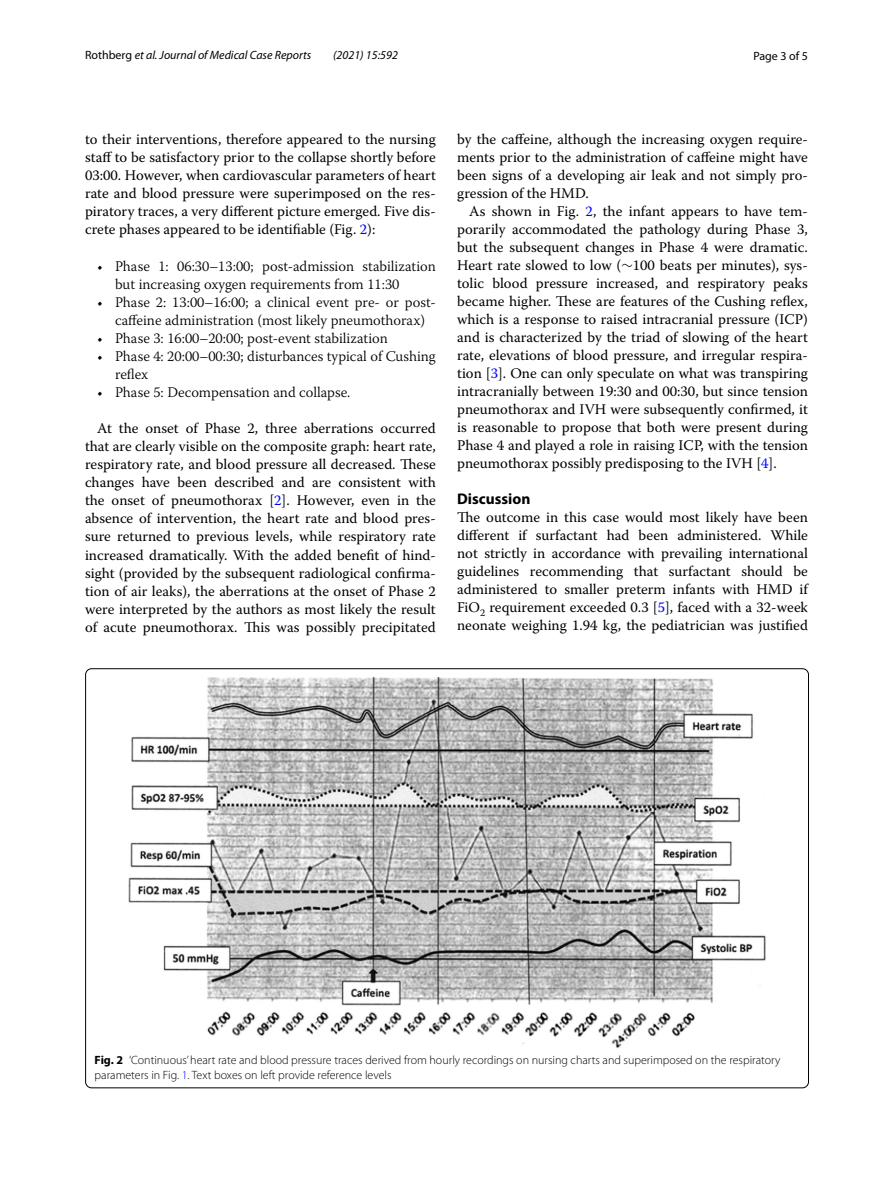
<style>
.page{position:relative;width:893px;height:1187px;background:#fff}
.page>*{position:absolute;margin:0;border:0;box-sizing:border-box;transform-origin:0 0}
.t1{font:700 15.45px "Myriad Pro";color:#000}
.t2{font:14.7px/18px "Warnock Pro";color:#000;text-align:justify}
.t3{font:300 14.7px/18px "Warnock Pro";color:#000}
.t4{font:300 12px/15px "Myriad Pro";color:#000}
.t5{font:italic 12px "Myriad Pro";color:#000}
.t6{font:12px "Myriad Pro";color:#000}
.s1{font-style:normal}
.s2{color:#00f}
.s3{font-family:"MTSY"}
.s4{font-weight:700}
</style>
<div class="page">
<img style="left:128px;top:677px;width:638px;height:371px">
<p class="t5" style="left:85px;top:48px;width:228px"><span class="s1">Rothberg</span> et al. Journal of Medical Case Reports</p>
<p class="t5" style="left:333px;top:48px;width:66px">(2021) 15:592</p>
<p class="t6" style="left:753px;top:48px;width:56px">Page 3 of 5</p>
<p class="t2" style="left:85px;top:130px;width:352px">to their interventions, therefore appeared to the nursing staff to be satisfactory prior to the collapse shortly before 03:00. However, when cardiovascular parameters of heart rate and blood pressure were superimposed on the res&shy;piratory traces, a very different picture emerged. Five dis&shy;crete phases appeared to be identifiable (Fig. <span class="s2">2</span>):</p>
<p class="t3" style="left:115px;top:256px;width:322px;text-indent:-18px">• Phase 1: 06:30–13:00; post-admission stabilization but increasing oxygen requirements from 11:30</p>
<p class="t3" style="left:97px;top:292px;width:340px;text-align:center">• Phase 2: 13:00–16:00; a clinical event pre- or post&shy;caffeine administration (most likely pneumothorax)</p>
<p class="t3" style="left:97px;top:328px;width:292px">• Phase 3: 16:00–20:00; post-event stabilization</p>
<p class="t3" style="left:115px;top:346px;width:322px;text-indent:-18px">• Phase 4: 20:00–00:30; disturbances typical of Cushing reflex</p>
<p class="t3" style="left:97px;top:382px;width:255px">• Phase 5: Decompensation and collapse.</p>
<p class="t2" style="left:85px;top:419px;width:352px;text-indent:12px">At the onset of Phase 2, three aberrations occurred that are clearly visible on the composite graph: heart rate, respiratory rate, and blood pressure all decreased. These changes have been described and are consistent with the onset of pneumothorax [<span class="s2">2</span>]. However, even in the absence of intervention, the heart rate and blood pres&shy;sure returned to previous levels, while respiratory rate increased dramatically. With the added benefit of hind&shy;sight (provided by the subsequent radiological confirma&shy;tion of air leaks), the aberrations at the onset of Phase 2 were interpreted by the authors as most likely the result of acute pneumothorax. This was possibly precipitated</p>
<p class="t2" style="left:457px;top:130px;width:352px">by the caffeine, although the increasing oxygen require&shy;ments prior to the administration of caffeine might have been signs of a developing air leak and not simply pro&shy;gression of the HMD.</p>
<p class="t2" style="left:457px;top:202px;width:352px;text-indent:12px">As shown in Fig. <span class="s2">2</span>, the infant appears to have tem&shy;porarily accommodated the pathology during Phase 3, but the subsequent changes in Phase 4 were dramatic.<br>Heart rate slowed to low (<span class="s3">∼</span>100 beats per minutes), sys&shy;tolic blood pressure increased, and respiratory peaks became higher. These are features of the Cushing reflex, which is a response to raised intracranial pressure (ICP) and is characterized by the triad of slowing of the heart rate, elevations of blood pressure, and irregular respira&shy;tion [<span class="s2">3</span>]. One can only speculate on what was transpiring intracranially between 19:30 and 00:30, but since tension pneumothorax and IVH were subsequently confirmed, it is reasonable to propose that both were present during Phase 4 and played a role in raising ICP, with the tension pneumothorax possibly predisposing to the IVH [<span class="s2">4</span>].</p>
<p class="t1" style="left:457px;top:488px;width:75px">Discussion</p>
<p class="t2" style="left:457px;top:508px;width:352px">The outcome in this case would most likely have been different if surfactant had been administered. While not strictly in accordance with prevailing international guidelines recommending that surfactant should be administered to smaller preterm infants with HMD if FiO<sub>2</sub> requirement exceeded 0.3 [<span class="s2">5</span>], faced with a 32-week neonate weighing 1.94 kg, the pediatrician was justified</p>
<p class="t4" style="left:95px;top:1052px;width:687px"><span class="s4">Fig. 2</span> ‘Continuous’ heart rate and blood pressure traces derived from hourly recordings on nursing charts and superimposed on the respiratory parameters in Fig. <span class="s2">1</span>. Text boxes on left provide reference levels</p>
</div>
